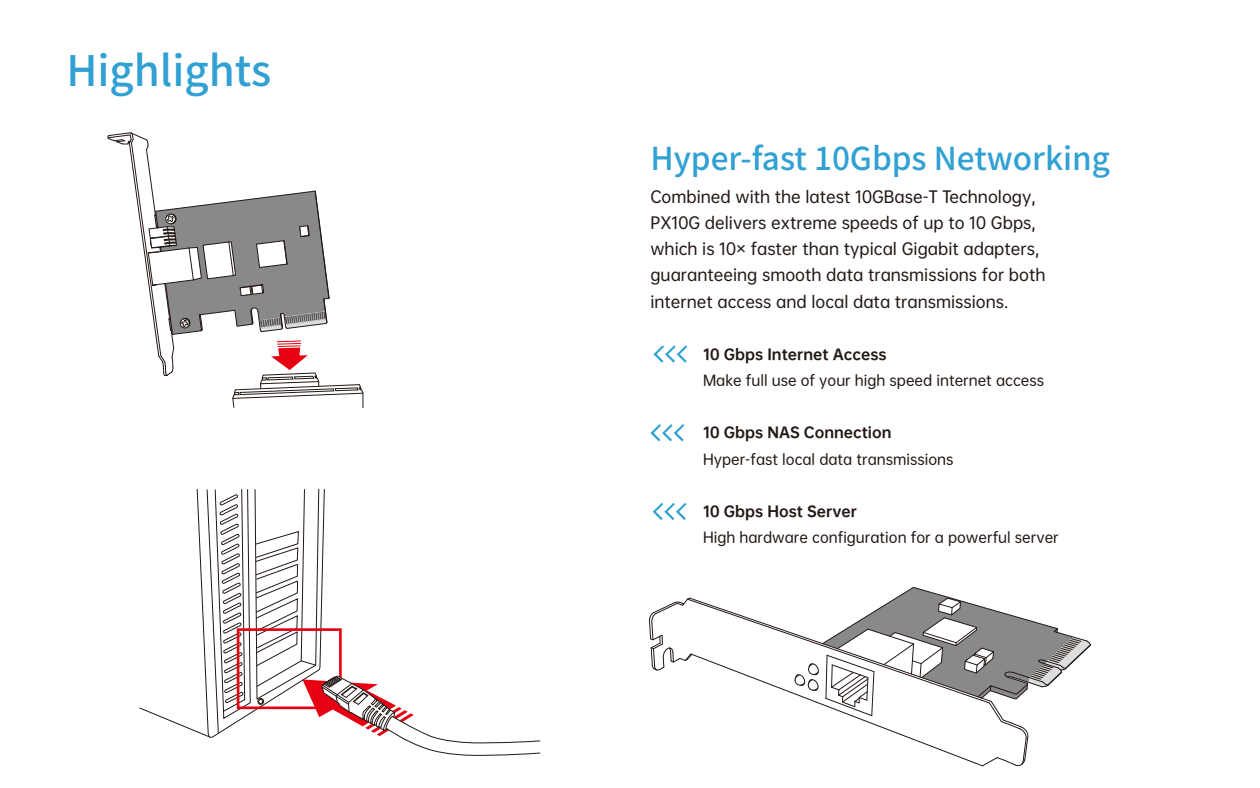
<style>
.page{position:relative;width:1260px;height:788px;background:#fff}
.page>*{position:absolute;margin:0;border:0;box-sizing:border-box;transform-origin:0 0}
.t1{font:500 42px "Source Han Sans CN";color:#30a1d2}
.t2{font:500 31.5px "Source Han Sans CN";color:#30a1d2}
.t3{font:15.75px/26.2px "OPPO Sans M";color:#221815}
.t4{font:14px "OPPO Sans M";color:#221815}
.t5{font:14px "OPPO Sans H";color:#221815}
</style>
<div class="page">
<svg style="left:654px;top:345px;width:33px;height:17px"></svg>
<svg style="left:651px;top:424px;width:33px;height:17px"></svg>
<svg style="left:653px;top:503px;width:34px;height:17px"></svg>
<svg style="left:649px;top:586px;width:442px;height:181px"></svg>
<svg style="left:139px;top:489px;width:401px;height:266px"></svg>
<svg style="left:107px;top:132px;width:256px;height:276px"></svg>
<h1 class="t1" style="left:66px;top:49px;width:206px">Highlights</h1>
<h2 class="t2" style="left:650px;top:142px;width:461px">Hyper-fast 10Gbps Networking</h2>
<p class="t3" style="left:650px;top:182px;width:397px">Combined with the latest 10GBase-T Technology, PX10G delivers extreme speeds of up to 10 Gbps, which is 10× faster than typical Gigabit adapters, guaranteeing smooth data transmissions for both internet access and local data transmissions.</p>
<p class="t5" style="left:703px;top:341px;width:185px">10 Gbps Internet Access</p>
<p class="t4" style="left:703px;top:368px;width:343px">Make full use of your high speed internet access</p>
<p class="t5" style="left:703px;top:420px;width:190px">10 Gbps NAS Connection</p>
<p class="t4" style="left:703px;top:447px;width:252px">Hyper-fast local data transmissions</p>
<p class="t5" style="left:703px;top:499px;width:156px">10 Gbps Host Server</p>
<p class="t4" style="left:703px;top:526px;width:357px">High hardware configuration for a powerful server</p>
</div>
